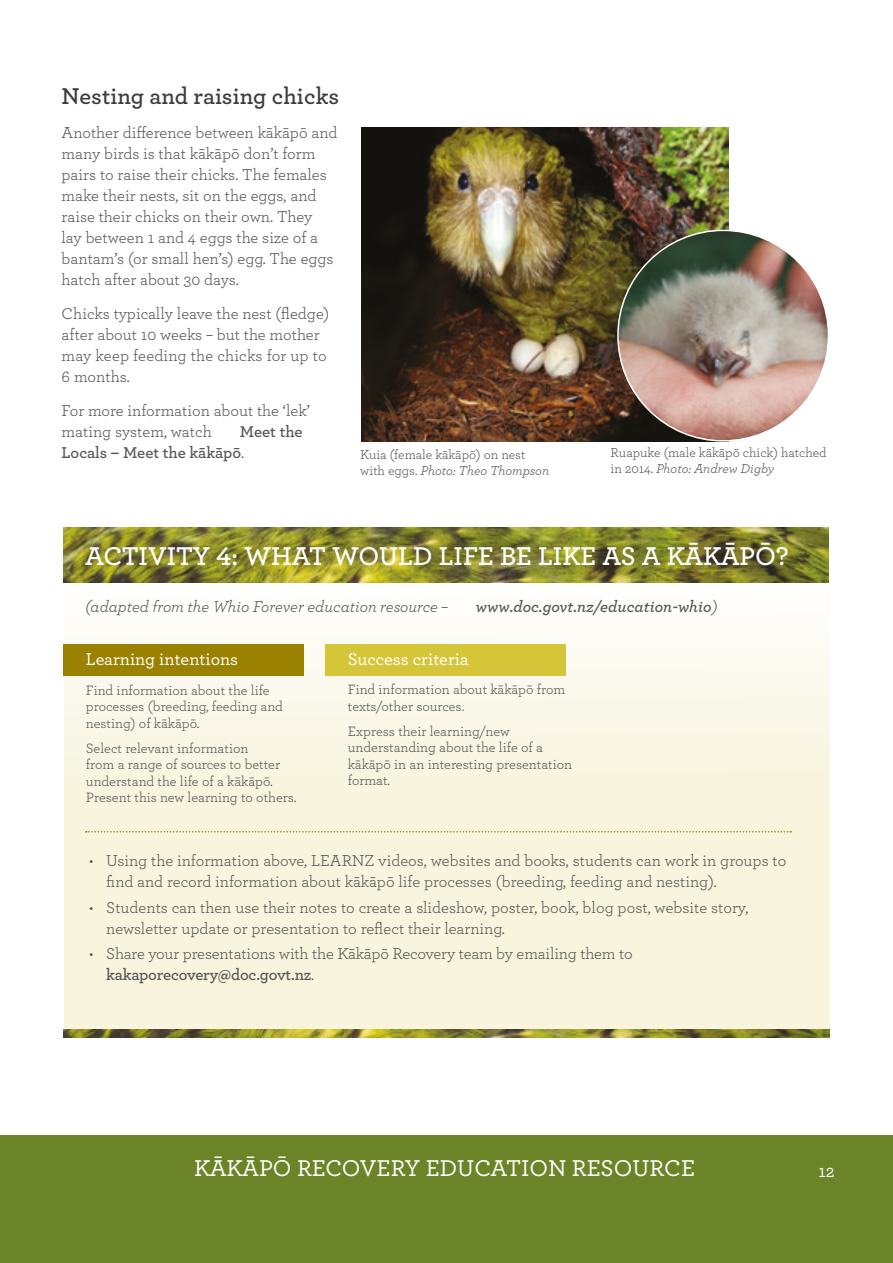
<style>
.page{position:relative;width:893px;height:1263px;background:#fff}
.page>*{position:absolute;margin:0;border:0;box-sizing:border-box;transform-origin:0 0}
.ACTIVITY_heading{font:600 27px "Archer";color:#fff}
.t1{font:500 24px "Archer";color:#fff}
.SUBHEADING_2{font:600 24px "Archer";color:#3d3d3c}
.t2{font:500 18px "Archer";color:#fff}
.BODY_TEXT{font:16.5px/21px "Archer";color:#575756}
.BODY_TEXT-2{font:italic 16.5px "Archer";color:#575756}
.BODY_TEXT-3{font:italic 600 16.5px "Archer";color:#575756}
.BODY_TEXT-4{font:600 16.5px/21px "Archer";letter-spacing:-.01em;color:#575756}
.BODY_TEXT-5{font:14.25px/16.5px "Archer";color:#575756}
.BODY_TEXT-6{font:13.5px/16.5px "Archer";letter-spacing:-.01em;color:#575756}
.s1{font-weight:400}
.s2{font-style:italic}
.s3{font-weight:600}
</style>
<div class="page">
<div style="left:0;top:1135px;width:893px;height:128px;background:#6a8427"></div>
<img style="left:362px;top:128px;width:367px;height:313px">
<img style="left:618px;top:230px;width:210px;height:211px;border-radius:105px">
<svg style="left:64px;top:573px;width:766px;height:456px;fill:#f8f4de"></svg>
<img style="left:63px;top:527px;width:765px;height:56px">
<img style="left:64px;top:1029px;width:765px;height:8px">
<svg style="left:86px;top:831px;width:705px;height:1px"></svg>
<div style="left:63px;top:645px;width:241px;height:31px;background:#9a8100"></div>
<div style="left:325px;top:645px;width:241px;height:31px;background:#d5c539"></div>
<p class="SUBHEADING_2" style="left:62px;top:79px;width:279px">Nesting and raising chicks</p>
<p class="BODY_TEXT" style="left:62px;top:121px;width:277px">Another difference between kākāpō and many birds is that kākāpō don’t form pairs to raise their chicks. The females make their nests, sit on the eggs, and raise their chicks on their own. They<br>lay between 1 and 4 eggs the size of a bantam’s (or small hen’s) egg. The eggs hatch after about 30 days.</p>
<p class="BODY_TEXT" style="left:62px;top:302px;width:269px">Chicks typically leave the nest (fledge) after about 10 weeks – but the mother may keep feeding the chicks for up to<br>6 months.</p>
<p class="BODY_TEXT" style="left:62px;top:399px;width:250px">For more information about the ‘lek’ mating system, watch</p>
<p class="BODY_TEXT-4" style="left:62px;top:420px;width:242px;text-indent:178px">Meet the<br>Locals – Meet the kākāpō<span class="s1">.</span></p>
<p class="BODY_TEXT-6" style="left:360px;top:445px;width:190px">Kuia (female kākāpō) on nest with eggs. <span class="s2">Photo: Theo Thompson</span></p>
<p class="BODY_TEXT-6" style="left:611px;top:444px;width:217px">Ruapuke (male kākāpō chick) hatched in 2014. <span class="s2">Photo: Andrew Digby</span></p>
<p class="ACTIVITY_heading" style="left:85px;top:536px;width:705px">ACTIVITY 4: WHAT WOULD LIFE BE LIKE AS A KĀKĀPŌ?</p>
<p class="BODY_TEXT-2" style="left:85px;top:594px;width:364px">(adapted from the Whio Forever education resource –</p>
<p class="BODY_TEXT-3" style="left:476px;top:594px;width:243px">www.doc.govt.nz/education-whio<span class="s1">)</span></p>
<p class="t2" style="left:86px;top:646px;width:154px">Learning intentions</p>
<p class="BODY_TEXT-5" style="left:86px;top:681px;width:199px">Find information about the life processes (breeding, feeding and nesting) of kākāpō.</p>
<p class="BODY_TEXT-5" style="left:86px;top:739px;width:212px">Select relevant information<br>from a range of sources to better understand the life of a kākāpō.<br>Present this new learning to others.</p>
<p class="t2" style="left:348px;top:646px;width:122px">Success criteria</p>
<p class="BODY_TEXT-5" style="left:348px;top:681px;width:219px">Find information about kākāpō from texts/other sources.</p>
<p class="BODY_TEXT-5" style="left:348px;top:722px;width:226px">Express their learning/new understanding about the life of a kākāpō in an interesting presentation format.</p>
<p class="BODY_TEXT" style="left:106px;top:849px;width:682px;text-indent:-17px">• Using the information above, LEARNZ videos, websites and books, students can work in groups to find and record information about kākāpō life processes (breeding, feeding and nesting).</p>
<p class="BODY_TEXT" style="left:106px;top:896px;width:644px;text-indent:-17px">• Students can then use their notes to create a slideshow, poster, book, blog post, website story, newsletter update or presentation to reflect their learning.</p>
<p class="BODY_TEXT" style="left:106px;top:942px;width:528px;text-indent:-17px">• Share your presentations with the Kākāpō Recovery team by emailing them to <span class="s3">kakaporecovery@doc.govt.nz</span>.</p>
<h2 class="t1" style="left:194px;top:1151px;width:502px">KĀKĀPŌ RECOVERY EDUCATION RESOURCE</h2>
<p class="t2" style="left:819px;top:1158px;width:18px">12</p>
</div>
